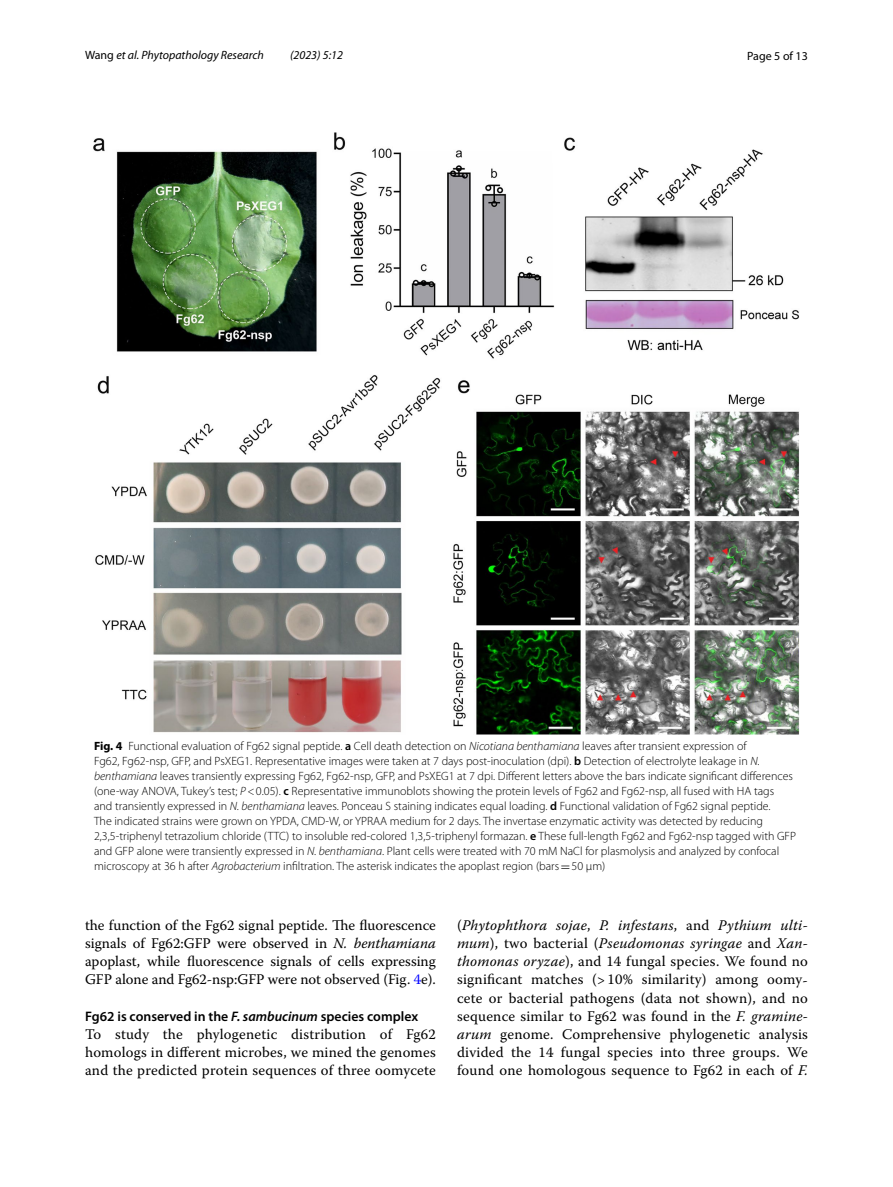
<style>
.page{position:relative;width:893px;height:1187px;background:#fff}
.page>*{position:absolute;margin:0;border:0;box-sizing:border-box;transform-origin:0 0}
.t1{font:14.7px/18px "Warnock Pro";letter-spacing:.015em;color:#000;text-align:justify}
.t2{font:600 13.8px "Myriad Pro";color:#000}
.t3{font:300 12px/15px "Myriad Pro";color:#000}
.t4{font:italic 12px "Myriad Pro";color:#000}
.t5{font:12px "Myriad Pro";color:#000}
.s1{font-style:normal}
.s2{font-weight:700}
.s3{font-weight:600}
.s4{font-style:italic}
.s5{font-family:"MTSY";font-weight:400}
.s6{color:#00f}
</style>
<div class="page">
<img style="left:94px;top:133px;width:705px;height:601px">
<p class="t4" style="left:85px;top:48px;width:180px"><span class="s1">Wang</span> et al. Phytopathology Research</p>
<p class="t4" style="left:290px;top:48px;width:54px">(2023) 5:12</p>
<p class="t5" style="left:747px;top:48px;width:62px">Page 5 of 13</p>
<p class="t3" style="left:94px;top:738px;width:704px"><span class="s2">Fig. 4</span> Functional evaluation of Fg62 signal peptide. <span class="s3">a</span> Cell death detection on <span class="s4">Nicotiana benthamiana</span> leaves after transient expression of<br>Fg62, Fg62-nsp, GFP, and PsXEG1. Representative images were taken at 7 days post-inoculation (dpi). <span class="s3">b</span> Detection of electrolyte leakage in <span class="s4">N. benthamiana</span> leaves transiently expressing Fg62, Fg62-nsp, GFP, and PsXEG1 at 7 dpi. Different letters above the bars indicate significant differences (one-way ANOVA, Tukey’s test; <span class="s4">P</span>&lt;0.05). <span class="s3">c</span> Representative immunoblots showing the protein levels of Fg62 and Fg62-nsp, all fused with HA tags<br>and transiently expressed in <span class="s4">N. benthamiana</span> leaves. Ponceau S staining indicates equal loading. <span class="s3">d</span> Functional validation of Fg62 signal peptide.<br>The indicated strains were grown on YPDA, CMD-W, or YPRAA medium for 2 days. The invertase enzymatic activity was detected by reducing 2,3,5-triphenyl tetrazolium chloride (TTC) to insoluble red-colored 1,3,5-triphenyl formazan. <span class="s3">e</span> These full-length Fg62 and Fg62-nsp tagged with GFP and GFP alone were transiently expressed in <span class="s4">N. benthamiana</span>. Plant cells were treated with 70 mM NaCl for plasmolysis and analyzed by confocal microscopy at 36 h after <span class="s4">Agrobacterium</span> infiltration. The asterisk indicates the apoplast region (bars<span class="s5">=</span>50 μm)</p>
<p class="t1" style="left:85px;top:916px;width:352px">the function of the Fg62 signal peptide. The fluorescence signals of Fg62:GFP were observed in <span class="s4">N. benthamiana </span>apoplast, while fluorescence signals of cells expressing GFP alone and Fg62-nsp:GFP were not observed (Fig. <span class="s6">4</span>e).</p>
<p class="t2" style="left:85px;top:1007px;width:335px">Fg62 is conserved in the <span class="s4">F. sambucinum</span> species complex</p>
<p class="t1" style="left:85px;top:1024px;width:352px">To study the phylogenetic distribution of Fg62 homologs in different microbes, we mined the genomes and the predicted protein sequences of three oomycete</p>
<p class="t1" style="left:457px;top:916px;width:352px">(<span class="s4">Phytophthora sojae</span>, <span class="s4">P. infestans</span>, and <span class="s4">Pythium ulti&shy;mum</span>), two bacterial (<span class="s4">Pseudomonas syringae</span> and <span class="s4">Xan&shy;thomonas oryzae</span>), and 14 fungal species. We found no significant matches (&gt; 10% similarity) among oomy&shy;cete or bacterial pathogens (data not shown), and no sequence similar to Fg62 was found in the <span class="s4">F. gramine&shy;arum</span> genome. Comprehensive phylogenetic analysis divided the 14 fungal species into three groups. We found one homologous sequence to Fg62 in each of <span class="s4">F.</span></p>
</div>
